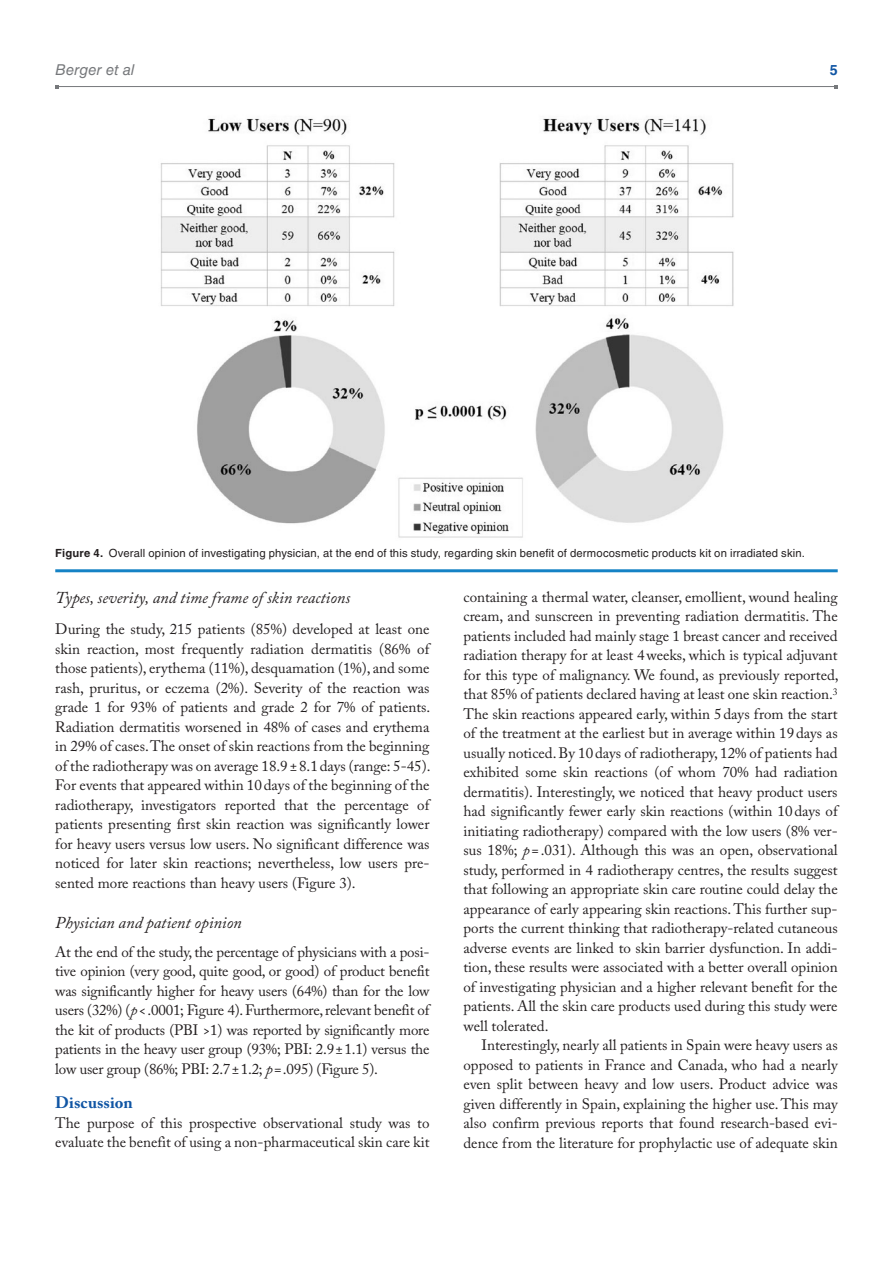
<style>
.page{position:relative;width:893px;height:1263px;background:#fff}
.page>*{position:absolute;margin:0;border:0;box-sizing:border-box;transform-origin:0 0}
.t1{font:italic 16.5px "Adobe Caslon Pro";color:#231f20}
.t2{font:700 16.5px "Adobe Caslon Pro";letter-spacing:.005em;color:#1055a4}
.t3{font:15px/19.5px "Adobe Caslon Pro";color:#231f20;text-align:justify}
.t4{font:italic 15px "Helvetica LT Std";color:#76787b}
.t5{font:700 14.25px "Helvetica LT Std";color:#1055a4}
.t6{font:11.25px "Helvetica LT Std";letter-spacing:.015em;color:#231f20}
.s1{font-weight:700}
.s2{font-style:italic}
</style>
<div class="page">
<hr style="left:57px;top:86px;width:779px;height:1px;background:#76787b">
<hr style="left:55px;top:569px;width:783px;height:3px;background:#1582c5">
<img style="left:160px;top:118px;width:574px;height:420px">
<p class="t4" style="left:55px;top:61px;width:81px">Berger et al</p>
<p class="t5" style="left:830px;top:61px;width:9px">5</p>
<p class="t6" style="left:55px;top:546px;width:751px"><span class="s1">Figure 4.</span> Overall opinion of investigating physician, at the end of this study, regarding skin benefit of dermocosmetic products kit on irradiated skin.</p>
<p class="t1" style="left:55px;top:587px;width:297px">Types, severity, and time frame of skin reactions</p>
<p class="t3" style="left:55px;top:619px;width:377px">During the study, 215 patients (85%) developed at least one skin reaction, most frequently radiation dermatitis (86% of those patients), erythema (11%), desquamation (1%), and some rash, pruritus, or eczema (2%). Severity of the reaction was grade 1 for 93% of patients and grade 2 for 7% of patients.<br>Radiation dermatitis worsened in 48% of cases and erythema in 29% of cases. The onset of skin reactions from the beginning of the radiotherapy was on average 18.9 ±8.1days (range: 5-45).<br>For events that appeared within 10days of the beginning of the radiotherapy, investigators reported that the percentage of patients presenting first skin reaction was significantly lower for heavy users versus low users. No significant difference was noticed for later skin reactions; nevertheless, low users pre&shy;sented more reactions than heavy users (Figure 3).</p>
<p class="t1" style="left:55px;top:913px;width:188px">Physician and patient opinion</p>
<p class="t3" style="left:55px;top:942px;width:376px">At the end of the study, the percentage of physicians with a posi&shy;tive opinion (very good, quite good, or good) of product benefit was significantly higher for heavy users (64%) than for the low users (32%) (<span class="s2">p</span>&lt;.0001; Figure 4). Furthermore, relevant benefit of the kit of products (PBI &gt;1) was reported by significantly more patients in the heavy user group (93%; PBI: 2.9±1.1) versus the low user group (86%; PBI: 2.7±1.2; <span class="s2">p</span>=.095) (Figure 5).</p>
<p class="t2" style="left:55px;top:1093px;width:79px">Discussion</p>
<p class="t3" style="left:55px;top:1113px;width:376px">The purpose of this prospective observational study was to evaluate the benefit of using a non-pharmaceutical skin care kit</p>
<p class="t3" style="left:463px;top:587px;width:377px">containing a thermal water, cleanser, emollient, wound healing cream, and sunscreen in preventing radiation dermatitis. The patients included had mainly stage 1 breast cancer and received radiation therapy for at least 4weeks, which is typical adjuvant for this type of malignancy. We found, as previously reported, that 85% of patients declared having at least one skin reaction.<sup>3<br></sup>The skin reactions appeared early, within 5days from the start of the treatment at the earliest but in average within 19days as usually noticed. By 10days of radiotherapy, 12% of patients had exhibited some skin reactions (of whom 70% had radiation dermatitis). Interestingly, we noticed that heavy product users had significantly fewer early skin reactions (within 10days of initiating radiotherapy) compared with the low users (8% ver&shy;sus 18%; <span class="s2">p</span> =.031). Although this was an open, observational study, performed in 4 radiotherapy centres, the results suggest that following an appropriate skin care routine could delay the appearance of early appearing skin reactions. This further sup&shy;ports the current thinking that radiotherapy-related cutaneous adverse events are linked to skin barrier dysfunction. In addi&shy;tion, these results were associated with a better overall opinion of investigating physician and a higher relevant benefit for the patients. All the skin care products used during this study were well tolerated.</p>
<p class="t3" style="left:463px;top:1035px;width:376px;text-indent:18px">Interestingly, nearly all patients in Spain were heavy users as opposed to patients in France and Canada, who had a nearly even split between heavy and low users. Product advice was given differently in Spain, explaining the higher use. This may also confirm previous reports that found research-based evi&shy;dence from the literature for prophylactic use of adequate skin</p>
</div>
